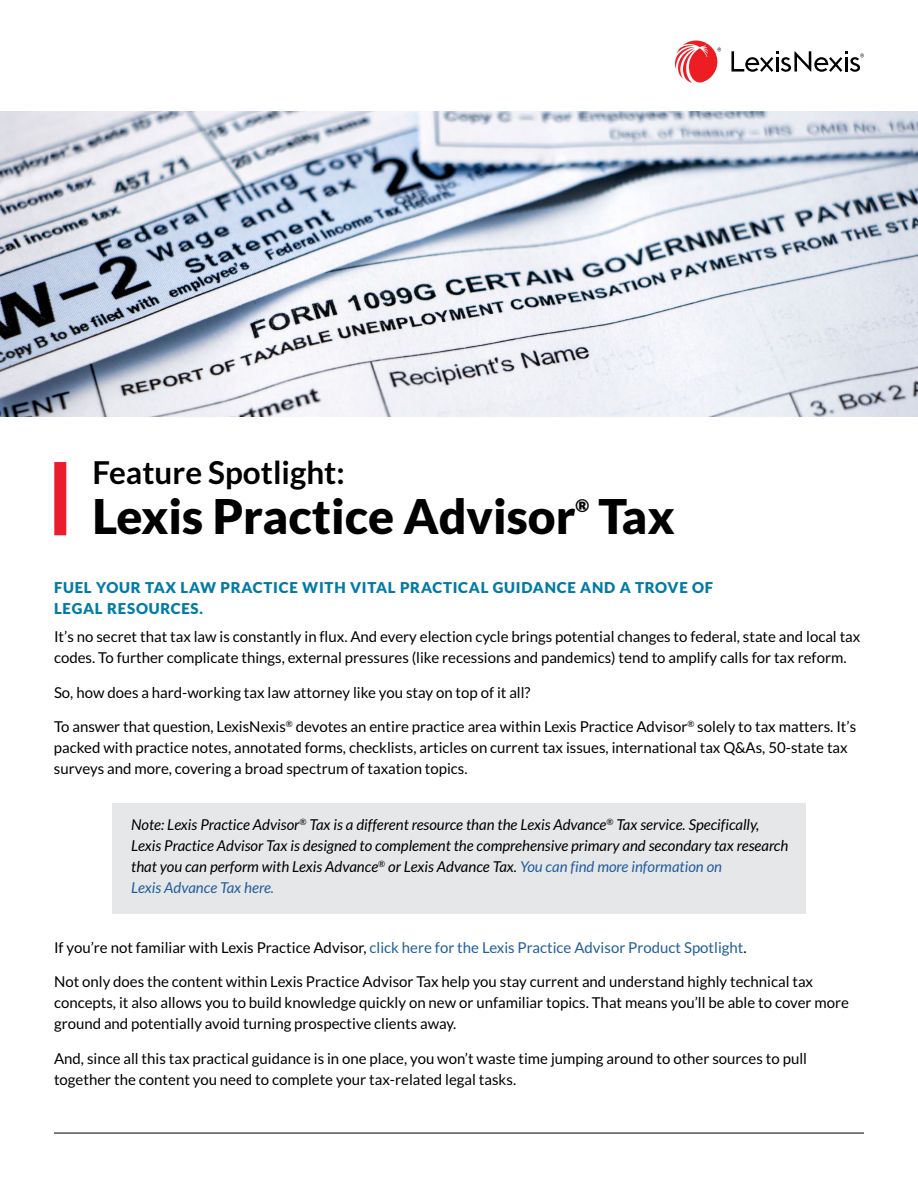
<style>
.page{position:relative;width:918px;height:1188px;background:#fff}
.page>*{position:absolute;margin:0;border:0;box-sizing:border-box;transform-origin:0 0}
.t1{font:900 48px "Lato";color:#000}
.t2{font:700 31.5px "Lato";color:#000}
.t3{font:900 17.55px "Lato";color:#000}
.t4{font:15px/21px "Lato";color:#000}
.t5{font:italic 15px/21px "Lato";color:#000}
.t6{font:15px "Lato";color:#215e9e}
.t7{font:900 15px/21px "Lato";letter-spacing:.05em;color:#007ba6}
.s1{color:#215e9e}
.s2{color:#000}
</style>
<div class="page">
<div style="left:112px;top:803px;width:694px;height:110px;background:#e6e7e8"></div>
<img style="left:0;top:111px;width:918px;height:306px">
<svg style="left:731px;top:51px;width:133px;height:21px"></svg>
<svg style="left:675px;top:40px;width:46px;height:43px"></svg>
<hr style="left:54px;top:1133px;width:810px;height:1px;background:#000">
<div style="left:54px;top:462px;width:12px;height:73px;background:#e91d2d"></div>
<h2 class="t2" style="left:92px;top:455px;width:254px">Feature Spotlight:</h2>
<h1 class="t1" style="left:92px;top:488px;width:485px">Lexis Practice Advisor</h1>
<p class="t3" style="left:576px;top:495px;width:15px">®</p>
<h1 class="t1" style="left:599px;top:488px;width:78px">Tax</h1>
<p class="t7" style="left:54px;top:577px;width:661px">FUEL YOUR TAX LAW PRACTICE WITH VITAL PRACTICAL GUIDANCE AND A TROVE OF<br>LEGAL RESOURCES.</p>
<p class="t4" style="left:54px;top:626px;width:808px">It’s no secret that tax law is constantly in flux. And every election cycle brings potential changes to federal, state and local tax codes. To further complicate things, external pressures (like recessions and pandemics) tend to amplify calls for tax reform.</p>
<p class="t4" style="left:54px;top:682px;width:478px">So, how does a hard-working tax law attorney like you stay on top of it all?</p>
<p class="t4" style="left:54px;top:716px;width:804px">To answer that question, LexisNexis<sup>®</sup> devotes an entire practice area within Lexis Practice Advisor<sup>®</sup> solely to tax matters. It’s packed with practice notes, annotated forms, checklists, articles on current tax issues, international tax Q&amp;As, 50-state tax surveys and more, covering a broad spectrum of taxation topics.</p>
<p class="t5" style="left:131px;top:815px;width:659px">Note: Lexis Practice Advisor<sup>®</sup> Tax is a different resource than the Lexis Advance<sup>®</sup> Tax service. Specifically, Lexis Practice Advisor Tax is designed to complement the comprehensive primary and secondary tax research that you can perform with Lexis Advance<sup>®</sup> or Lexis Advance Tax. <span class="s1">You can find more information on<br>Lexis Advance Tax here.</span></p>
<p class="t6" style="left:54px;top:939px;width:694px"><span class="s2">If you’re not familiar with Lexis Practice Advisor,</span> click here for the Lexis Practice Advisor Product Spotlight<span class="s2">.</span></p>
<p class="t4" style="left:54px;top:971px;width:797px">Not only does the content within Lexis Practice Advisor Tax help you stay current and understand highly technical tax concepts, it also allows you to build knowledge quickly on new or unfamiliar topics. That means you’ll be able to cover more ground and potentially avoid turning prospective clients away.</p>
<p class="t4" style="left:54px;top:1048px;width:755px">And, since all this tax practical guidance is in one place, you won’t waste time jumping around to other sources to pull together the content you need to complete your tax-related legal tasks.</p>
</div>
